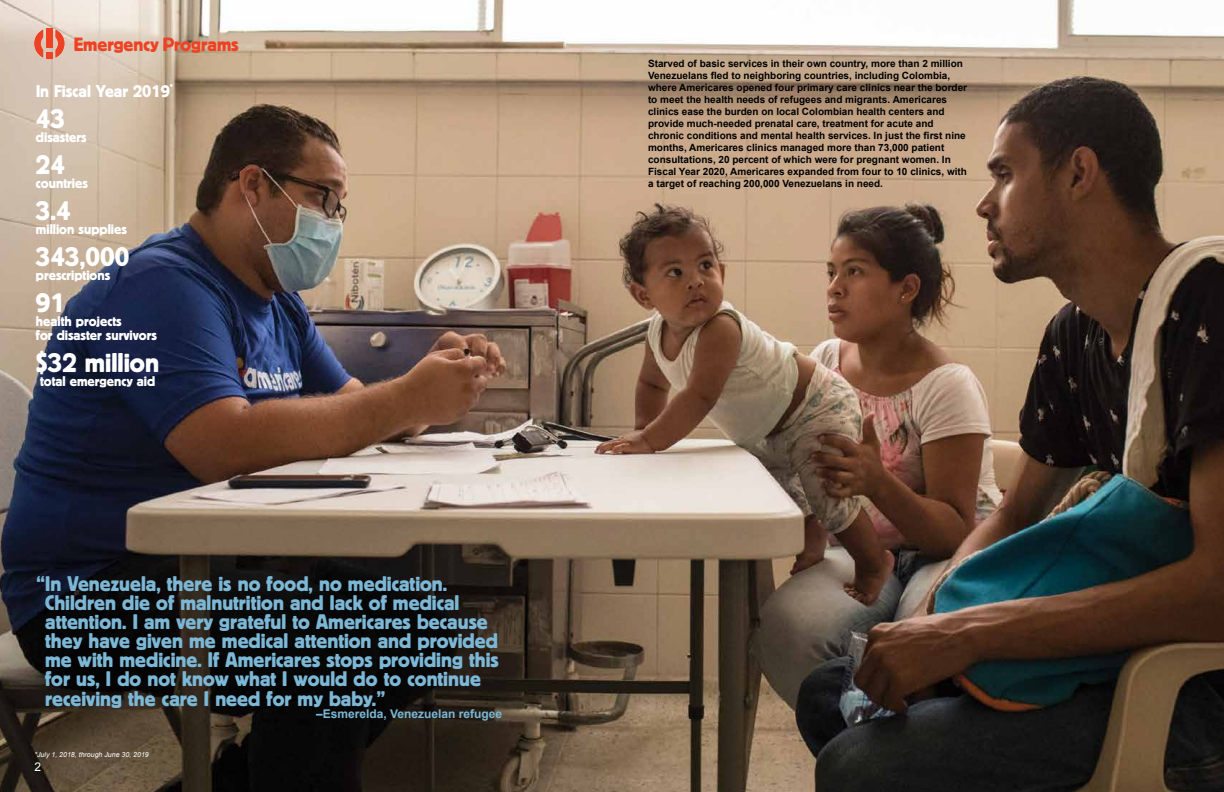
<style>
.page{position:relative;width:1224px;height:792px;background:#fff}
.page>*{position:absolute;margin:0;border:0;box-sizing:border-box;transform-origin:0 0}
.t1{font:27px "Block Berthold BQ";color:#fff}
.t2{font:21px/19px "Block Berthold BQ";color:#7cb7d6}
.t3{font:19px "Block Berthold BQ";color:#ef4123}
.t4{font:17px "Block Berthold BQ";color:#fff}
.t5{font:14px/14px "Block Berthold BQ";color:#fff}
.t6{font:700 12px "Arial";color:#7cb7d6}
.t7{font:12px "Arial";color:#fff}
.t8{font:700 10px/12px "Arial";color:#000}
.t9{font:italic 7px "Arial";color:#fff}
</style>
<div class="page">
<img style="left:0;top:0;width:1224px;height:792px">
<div style="left:46px;top:28px;width:7px;height:20px;background:#ef4123"></div>
<div style="left:46px;top:52px;width:7px;height:7px;background:#ef4123"></div>
<svg style="left:56px;top:30px;width:8px;height:27px"></svg>
<svg style="left:34px;top:30px;width:9px;height:27px"></svg>
<h3 class="t3" style="left:74px;top:36px;width:167px">Emergency Programs</h3>
<h3 class="t4" style="left:36px;top:83px;width:139px">In Fiscal Year 2019<sup>*</sup></h3>
<h1 class="t1" style="left:36px;top:107px;width:31px">43</h1>
<h3 class="t5" style="left:36px;top:131px;width:52px">disasters</h3>
<h1 class="t1" style="left:36px;top:153px;width:31px">24</h1>
<h3 class="t5" style="left:36px;top:177px;width:53px">countries</h3>
<h1 class="t1" style="left:36px;top:199px;width:36px">3.4</h1>
<h3 class="t5" style="left:36px;top:223px;width:92px">million supplies</h3>
<h1 class="t1" style="left:36px;top:245px;width:95px">343,000</h1>
<h3 class="t5" style="left:36px;top:269px;width:76px">prescriptions</h3>
<h1 class="t1" style="left:36px;top:291px;width:31px">91</h1>
<h3 class="t5" style="left:36px;top:315px;width:123px">health projects<br>for disaster survivors</h3>
<h1 class="t1" style="left:36px;top:351px;width:125px">$32 million</h1>
<h3 class="t5" style="left:40px;top:375px;width:117px">total emergency aid</h3>
<p class="t2" style="left:45px;top:575px;width:455px;text-indent:-9px">“ In Venezuela, there is no food, no medication.<br>Children die of malnutrition and lack of medical attention. I am very grateful to Americares because they have given me medical attention and provided me with medicine. If Americares stops providing this for us, I do not know what I would do to continue receiving the care I need for my baby.”</p>
<p class="t6" style="left:316px;top:706px;width:188px">–Esmerelda, Venezuelan refugee</p>
<p class="t9" style="left:34px;top:751px;width:116px">*July 1, 2018, through June 30, 2019</p>
<p class="t7" style="left:35px;top:761px;width:8px">2</p>
<p class="t8" style="left:648px;top:58px;width:321px">Starved of basic services in their own country, more than 2 million Venezuelans fled to neighboring countries, including Colombia, where Americares opened four primary care clinics near the border to meet the health needs of refugees and migrants. Americares clinics ease the burden on local Colombian health centers and provide much-needed prenatal care, treatment for acute and chronic conditions and mental health services. In just the first nine months, Americares clinics managed more than 73,000 patient consultations, 20 percent of which were for pregnant women. In Fiscal Year 2020, Americares expanded from four to 10 clinics, with a target of reaching 200,000 Venezuelans in need.</p>
</div>
